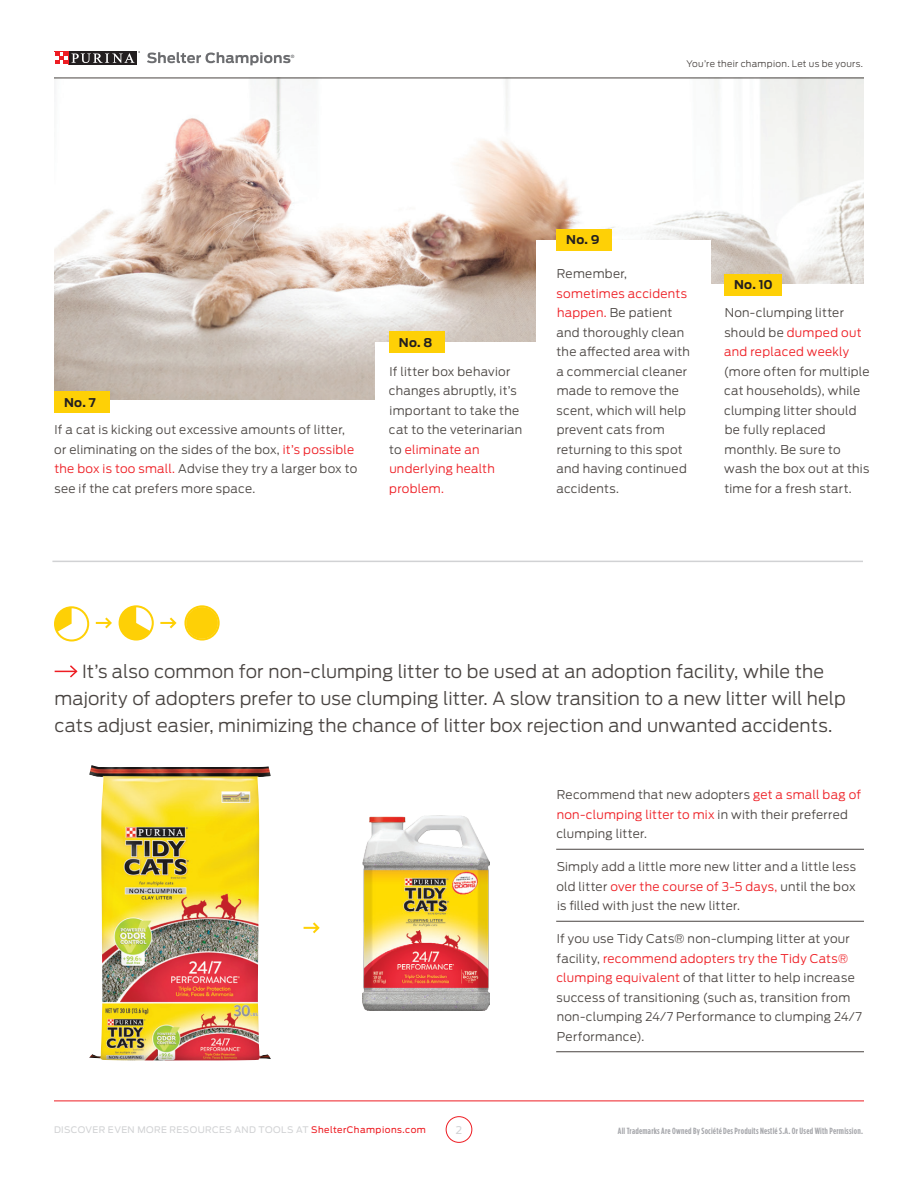
<style>
.page{position:relative;width:918px;height:1188px;background:#fff}
.page>*{position:absolute;margin:0;border:0;box-sizing:border-box;transform-origin:0 0}
.t1{font:300 18px/27px "Antenna";color:#494441}
.t2{font:300 12px/19.5px "Antenna";letter-spacing:.02em;color:#494441}
.t3{font:700 12px "Antenna";letter-spacing:.02em;color:#231f20}
.t4{font:10.5px "Antenna";color:#d1d2d4}
.t5{font:700 9px "Gotham Condensed";letter-spacing:.025em;color:#a8a9ad}
.t6{font:9px "Antenna";letter-spacing:.045em;color:#d1d2d4}
.t7{font:300 9px "Antenna";letter-spacing:.03em;color:#494441}
.t8{font:700 4.5px "Helvetica Neue";color:#6c6d70}
.s1{color:#ee1d23}
</style>
<div class="page">
<hr style="left:54px;top:1101px;width:810px;height:1px;background:#ee1d23">
<div style="left:446px;top:1116px;width:26px;height:27px;border:1px solid #ee1d23;border-radius:50%"></div>
<img style="left:54px;top:79px;width:809px;height:321px">
<div style="left:375px;top:342px;width:168px;height:180px;background:#fff"></div>
<div style="left:536px;top:240px;width:175px;height:282px;background:#fff"></div>
<div style="left:711px;top:285px;width:167px;height:237px;background:#fff"></div>
<svg style="left:55px;top:665px;width:23px;height:13px"></svg>
<hr style="left:556px;top:849px;width:308px;height:1px;background:#494441">
<hr style="left:556px;top:921px;width:308px;height:1px;background:#494441">
<hr style="left:556px;top:1051px;width:308px;height:1px;background:#494441">
<img style="left:363px;top:815px;width:126px;height:196px">
<div style="left:54px;top:391px;width:56px;height:22px;background:#fed006"></div>
<div style="left:389px;top:332px;width:55px;height:21px;background:#fed006"></div>
<div style="left:556px;top:229px;width:56px;height:21px;background:#fed006"></div>
<div style="left:724px;top:274px;width:58px;height:21px;background:#fed006"></div>
<svg style="left:119px;top:606px;width:32px;height:34px"></svg>
<div style="left:119px;top:605px;width:35px;height:36px;border:2px solid #fed006;border-radius:50%"></div>
<svg style="left:54px;top:607px;width:18px;height:25px"></svg>
<div style="left:54px;top:606px;width:35px;height:36px;border:2px solid #fed006;border-radius:50%"></div>
<div style="left:185px;top:606px;width:34px;height:34px;background:#fed006;border-radius:50%"></div>
<div style="left:185px;top:606px;width:34px;height:34px;border:2px solid #fff;border-radius:50%"></div>
<div style="left:184px;top:605px;width:36px;height:36px;border:2px solid #fed006;border-radius:50%"></div>
<svg style="left:95px;top:617px;width:17px;height:12px"></svg>
<svg style="left:160px;top:617px;width:17px;height:12px"></svg>
<img style="left:89px;top:765px;width:182px;height:296px">
<svg style="left:303px;top:922px;width:17px;height:12px"></svg>
<hr style="left:52px;top:561px;width:811px;height:1px;background:#d1d2d4">
<hr style="left:54px;top:78px;width:810px;height:1px;background:#494441">
<div style="left:69px;top:51px;width:68px;height:14px;background:#231f20"></div>
<svg style="left:55px;top:51px;width:85px;height:13px"></svg>
<svg style="left:147px;top:52px;width:143px;height:13px"></svg>
<p class="t8" style="left:291px;top:54px;width:5px">®</p>
<p class="t7" style="left:686px;top:58px;width:178px">You’re their champion. Let us be yours.</p>
<p class="t3" style="left:64px;top:395px;width:33px">No. 7</p>
<p class="t2" style="left:54px;top:420px;width:305px">If a cat is kicking out excessive amounts of litter, or eliminating on the sides of the box, <span class="s1">it’s possible the box is too small.</span> Advise they try a larger box to see if the cat prefers more space.</p>
<p class="t3" style="left:399px;top:335px;width:35px">No. 8</p>
<p class="t2" style="left:389px;top:362px;width:135px">If litter box behavior changes abruptly, it’s important to take the cat to the veterinarian to <span class="s1">eliminate an underlying health problem.</span></p>
<p class="t3" style="left:566px;top:233px;width:35px">No. 9</p>
<p class="t2" style="left:557px;top:264px;width:72px">Remember,</p>
<p class="t2" style="left:556px;top:284px;width:135px"><span class="s1">sometimes accidents happen.</span> Be patient and thoroughly clean the affected area with a commercial cleaner made to remove the scent, which will help prevent cats from returning to this spot and having continued accidents.</p>
<p class="t3" style="left:734px;top:278px;width:40px">No. 10</p>
<p class="t2" style="left:724px;top:303px;width:139px">Non-clumping litter should be <span class="s1">dumped out and replaced weekly</span></p>
<p class="t2" style="left:724px;top:362px;width:147px">(more often for multiple cat households), while clumping litter should be fully replaced monthly. Be sure to wash the box out at this time for a fresh start.</p>
<p class="t1" style="left:55px;top:658px;width:793px;text-indent:27px">It’s also common for non-clumping litter to be used at an adoption facility, while the majority of adopters prefer to use clumping litter. A slow transition to a new litter will help cats adjust easier, minimizing the chance of litter box rejection and unwanted accidents.</p>
<p class="t6" style="left:54px;top:1124px;width:373px">DISCOVER EVEN MORE RESOURCES AND TOOLS AT <span class="s1">ShelterChampions.com</span></p>
<p class="t4" style="left:456px;top:1124px;width:8px">2</p>
<p class="t2" style="left:556px;top:785px;width:306px">Recommend that new adopters <span class="s1">get a small bag of non-clumping litter to mix</span> in with their preferred clumping litter.</p>
<p class="t2" style="left:556px;top:857px;width:301px;text-align:justify">Simply add a little more new litter and a little less old litter <span class="s1">over the course of 3-5 days,</span> until the box is filled with just the new litter.</p>
<p class="t2" style="left:556px;top:929px;width:307px">If you use Tidy Cats® non-clumping litter at your facility, <span class="s1">recommend adopters try the Tidy Cats® clumping equivalent</span> of that litter to help increase success of transitioning (such as, transition from non-clumping 24/7 Performance to clumping 24/7<br>Performance).</p>
<p class="t5" style="left:618px;top:1126px;width:247px">All Trademarks Are Owned By Société Des Produits Nestlé S.A. Or Used With Permission.</p>
</div>
